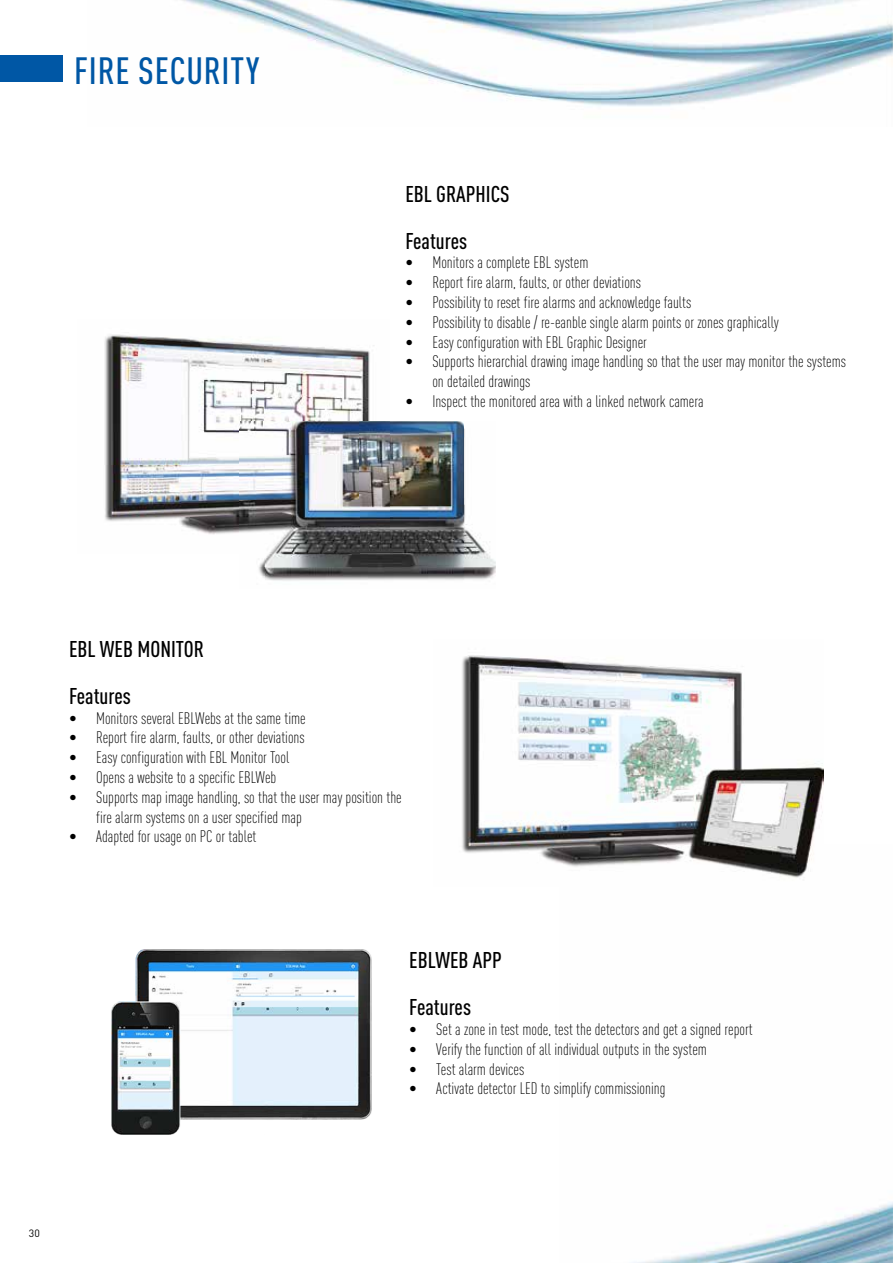
<style>
.page{position:relative;width:893px;height:1263px;background:#fff}
.page>*{position:absolute;margin:0;border:0;box-sizing:border-box;transform-origin:0 0}
.t1{font:500 37.5px "DIN Cond";letter-spacing:.02em;color:#0057a5}
.t2{font:500 22.5px/46.8px "DIN Cond";color:#000}
.t3{font:300 16.5px/19.8px "DIN Cond";color:#000}
.t4{font:10.5px "DIN Tr";color:#000}
</style>
<div class="page">
<img style="left:182px;top:0;width:711px;height:107px">
<img style="left:634px;top:1202px;width:259px;height:61px">
<img style="left:104px;top:334px;width:161px;height:132px">
<img style="left:265px;top:344px;width:109px;height:77px">
<img style="left:105px;top:466px;width:135px;height:69px">
<img style="left:390px;top:421px;width:74px;height:84px">
<img style="left:464px;top:428px;width:31px;height:152px">
<img style="left:368px;top:505px;width:96px;height:75px">
<img style="left:259px;top:553px;width:109px;height:28px">
<img style="left:240px;top:421px;width:150px;height:132px">
<img style="left:112px;top:950px;width:260px;height:184px">
<img style="left:462px;top:655px;width:361px;height:223px">
<div style="left:0;top:55px;width:63px;height:26px;background:#0057a5"></div>
<h1 class="t1" style="left:74px;top:48px;width:187px">FIRE SECURITY</h1>
<h2 class="t2" style="left:405px;top:170px;width:106px">EBL GRAPHICS<br>Features</h2>
<p class="t3" style="left:405px;top:253px;width:185px">• Monitors a complete EBL system</p>
<p class="t3" style="left:405px;top:272px;width:237px">• Report fire alarm, faults, or other deviations</p>
<p class="t3" style="left:405px;top:292px;width:287px">• Possibility to reset fire alarms and acknowledge faults</p>
<p class="t3" style="left:405px;top:312px;width:375px">• Possibility to disable / re-eanble single alarm points or zones graphically</p>
<p class="t3" style="left:405px;top:332px;width:243px">• Easy configuration with EBL Graphic Designer</p>
<p class="t3" style="left:432px;top:352px;width:415px;text-indent:-27px">• Supports hierarchial drawing image handling so that the user may monitor the systems on detailed drawings</p>
<p class="t3" style="left:405px;top:391px;width:300px">• Inspect the monitored area with a linked network camera</p>
<h2 class="t2" style="left:69px;top:625px;width:136px">EBL WEB MONITOR<br>Features</h2>
<p class="t3" style="left:69px;top:708px;width:238px">• Monitors several EBLWebs at the same time</p>
<p class="t3" style="left:69px;top:728px;width:237px">• Report fire alarm, faults, or other deviations</p>
<p class="t3" style="left:69px;top:747px;width:222px">• Easy configuration with EBL Monitor Tool</p>
<p class="t3" style="left:69px;top:767px;width:209px">• Opens a website to a specific EBLWeb</p>
<p class="t3" style="left:96px;top:787px;width:307px;text-indent:-27px">• Supports map image handling, so that the user may position the fire alarm systems on a user specified map</p>
<p class="t3" style="left:69px;top:827px;width:189px">• Adapted for usage on PC or tablet</p>
<h2 class="t2" style="left:409px;top:936px;width:94px">EBLWEB APP<br>Features</h2>
<p class="t3" style="left:409px;top:1019px;width:345px">• Set a zone in test mode, test the detectors and get a signed report</p>
<p class="t3" style="left:409px;top:1039px;width:299px">• Verify the function of all individual outputs in the system</p>
<p class="t3" style="left:409px;top:1059px;width:116px">• Test alarm devices</p>
<p class="t3" style="left:409px;top:1078px;width:258px">• Activate detector LED to simplify commissioning</p>
<p class="t4" style="left:29px;top:1227px;width:12px">30</p>
</div>
